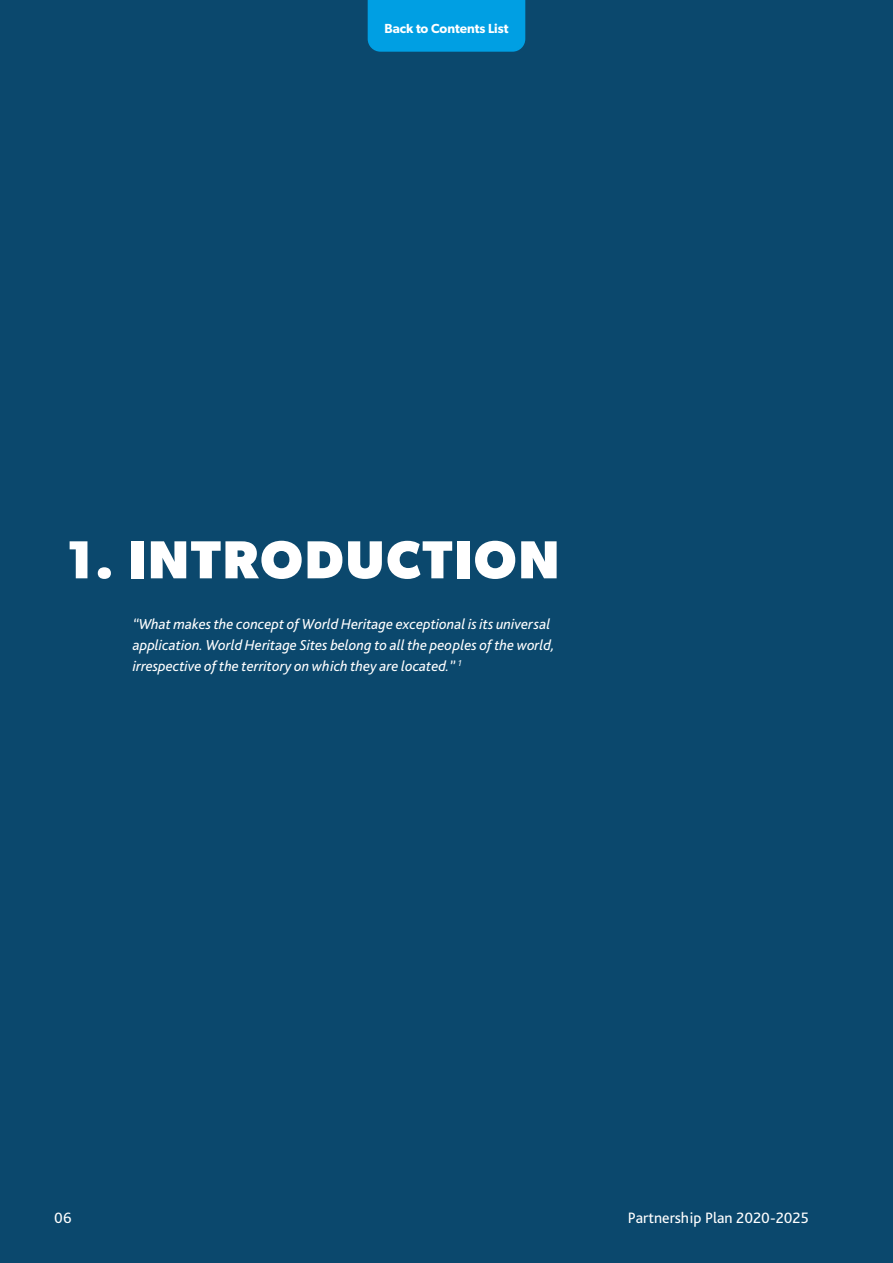
<style>
.page{position:relative;width:893px;height:1263px;background:#0b486d}
.page>*{position:absolute;margin:0;border:0;box-sizing:border-box;transform-origin:0 0}
.t1{font:700 53.7px "Gibson";letter-spacing:.04em;color:#fff}
.t2{font:15.75px "Bliss Pro";color:#fff}
.t3{font:italic 15px/21px "Bliss Pro";color:#fff}
.t4{font:600 13.2px "Gibson";color:#fff}
</style>
<div class="page">
<div style="left:368px;top:0;width:157px;height:52px;background:#009fe3"></div>
<p class="t4" style="left:384px;top:21px;width:125px">Back to Contents List</p>
<h1 class="t1" style="left:66px;top:528px;width:495px">1. INTRODUCTION</h1>
<p class="t3" style="left:133px;top:613px;width:423px">“What makes the concept of World Heritage exceptional is its universal application. World Heritage Sites belong to all the peoples of the world, irrespective of the territory on which they are located.” <sup>1</sup></p>
<p class="t2" style="left:54px;top:1208px;width:19px">06</p>
<p class="t2" style="left:628px;top:1208px;width:182px">Partnership Plan 2020-2025</p>
</div>
